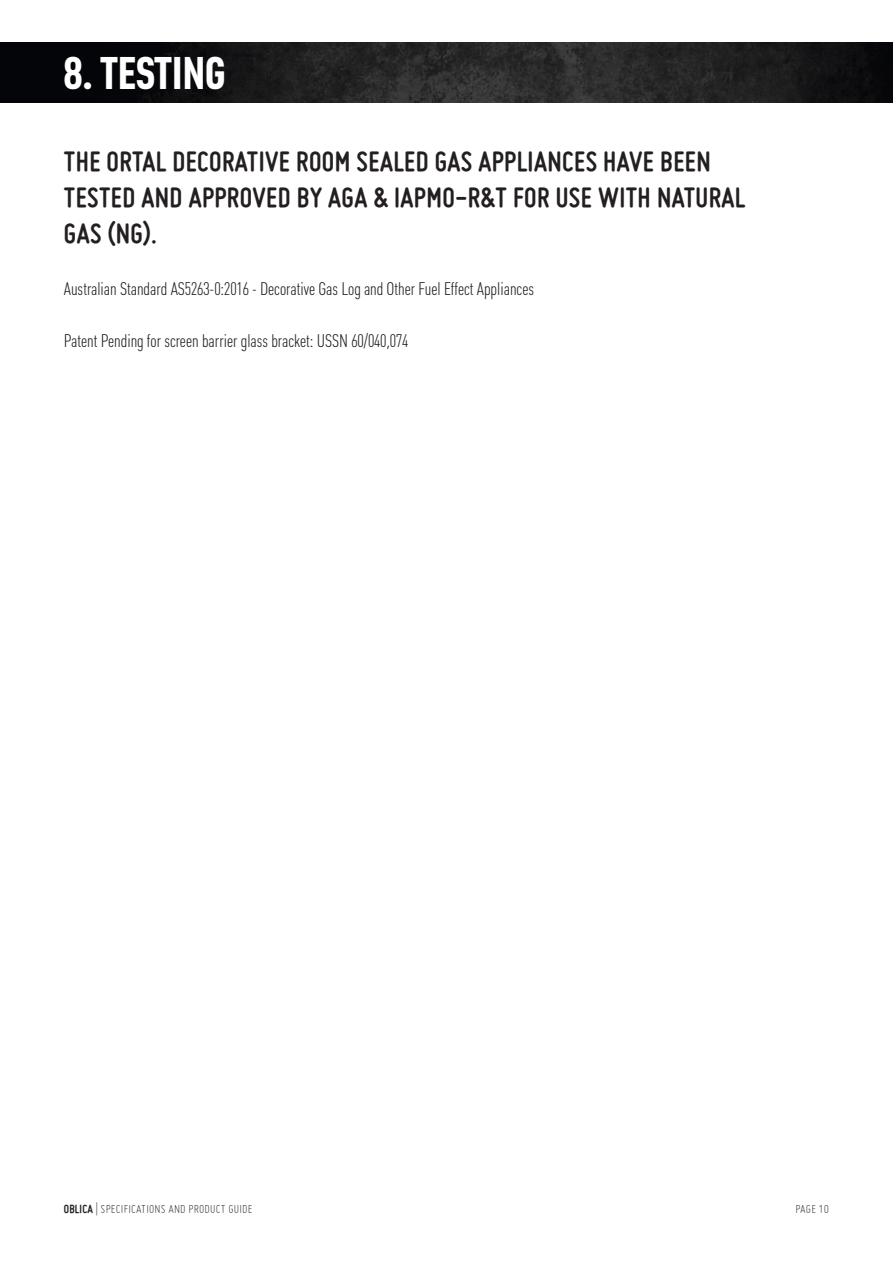
<style>
.page{position:relative;width:893px;height:1263px;background:#fff}
.page>*{position:absolute;margin:0;border:0;box-sizing:border-box;transform-origin:0 0}
.t1{font:700 45px "Plumb Condensed";color:#fff}
.t2{font:700 30px/36px "Miso";letter-spacing:.015em;color:#231f20}
.t3{font:300 18px "Plumb Condensed";color:#231f20}
.t4{font:300 12.75px "Miso";letter-spacing:.015em;color:#231f20}
.s1{font-weight:700}
</style>
<div class="page">
<img style="left:0;top:43px;width:893px;height:59px">
<h1 class="t1" style="left:64px;top:48px;width:163px">8. TESTING</h1>
<h2 class="t2" style="left:64px;top:143px;width:683px">THE ORTAL DECORATIVE ROOM SEALED GAS APPLIANCES HAVE BEEN<br>TESTED AND APPROVED BY AGA &amp; IAPMO-R&amp;T FOR USE WITH NATURAL<br>GAS (NG).</h2>
<p class="t3" style="left:64px;top:279px;width:472px">Australian Standard AS5263-0:2016 - Decorative Gas Log and Other Fuel Effect Appliances</p>
<p class="t3" style="left:64px;top:331px;width:348px">Patent Pending for screen barrier glass bracket: USSN 60/040,074  </p>
<p class="t4" style="left:64px;top:1202px;width:190px"><span class="s1">OBLICA</span> | SPECIFICATIONS AND PRODUCT GUIDE</p>
<p class="t4" style="left:795px;top:1201px;width:35px">PAGE 10</p>
</div>
